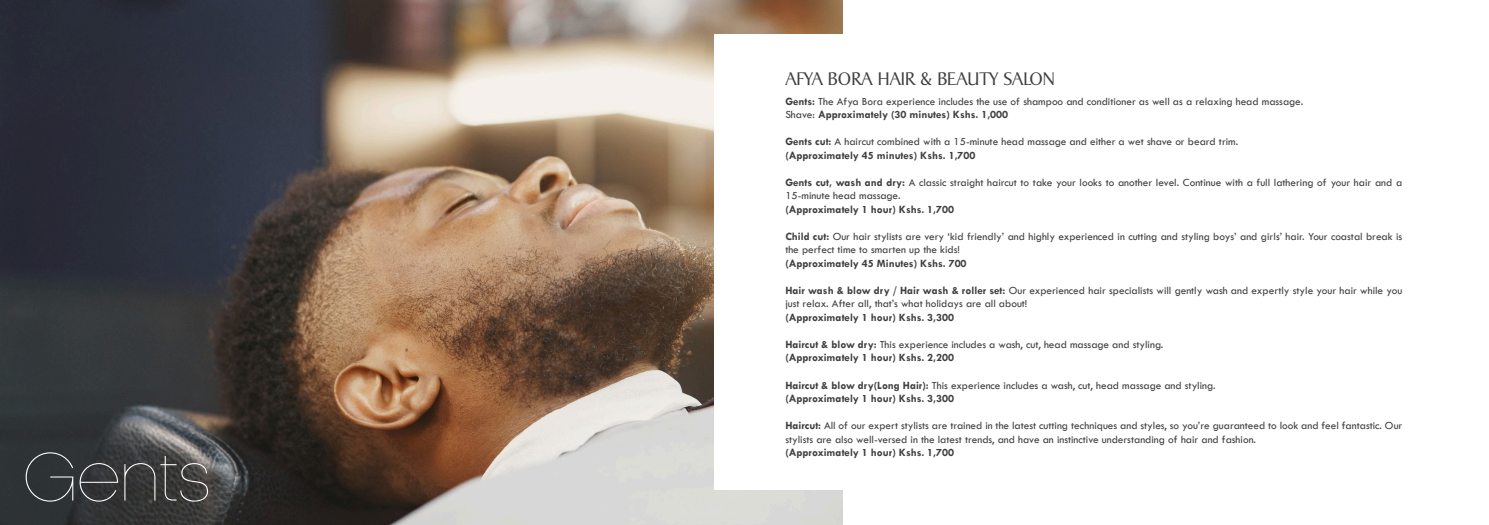
<style>
.page{position:relative;width:1489px;height:525px;background:#fff}
.page>*{position:absolute;margin:0;border:0;box-sizing:border-box;transform-origin:0 0}
.t1{font:100 62.75px "Kamerik 105";color:#fff}
.t2{font:300 17.5px "Sigvar Serial";color:#3e3f40}
.t3{font:11.25px/13.5px "Tw Cen";color:#3e3f40}
.t4{font:700 11.25px/13.5px "Tw Cen";color:#3e3f40}
.s1{font-weight:700}
.s2{font-weight:400}
</style>
<div class="page">
<img style="left:0;top:0;width:842px;height:524px">
<div style="left:714px;top:35px;width:456px;height:455px;background:#fff"></div>
<h1 class="t1" style="left:23px;top:442px;width:189px">Gents</h1>
<h2 class="t2" style="left:785px;top:69px;width:271px">AFYA BORA HAIR &amp; BEAUTY SALON</h2>
<p class="t3" style="left:785px;top:94px;width:519px"><span class="s1">Gents:</span> The Afya Bora experience includes the use of shampoo and conditioner as well as a relaxing head massage.<br>Shave: <span class="s1">Approximately (30 minutes) Kshs. 1,000</span></p>
<p class="t3" style="left:785px;top:135px;width:454px"><span class="s1">Gents cut:</span> A haircut combined with a 15-minute head massage and either a wet shave or beard trim. <span class="s1">(Approximately 45 minutes) Kshs. 1,700</span></p>
<p class="t3" style="left:785px;top:175px;width:618px"><span class="s1">Gents cut, wash and dry:</span> A classic straight haircut to take your looks to another level. Continue with a full lathering of your hair and a<br>15-minute head massage.</p>
<p class="t4" style="left:785px;top:202px;width:170px">(Approximately 1 hour) Kshs. 1,700</p>
<p class="t3" style="left:785px;top:229px;width:618px"><span class="s1">Child cut:</span> Our hair stylists are very ‘kid friendly’ and highly experienced in cutting and styling boys’ and girls’ hair. Your coastal break is the perfect time to smarten up the kids!</p>
<p class="t4" style="left:785px;top:256px;width:183px">(Approximately 45 Minutes) Kshs. 700</p>
<p class="t3" style="left:785px;top:283px;width:618px"><span class="s1">Hair wash &amp; blow dry / Hair wash &amp; roller set:</span> Our experienced hair specialists will gently wash and expertly style your hair while you just relax. After all, that’s what holidays are all about!</p>
<p class="t4" style="left:785px;top:310px;width:170px">(Approximately 1 hour) Kshs. 3,300</p>
<p class="t3" style="left:785px;top:337px;width:379px"><span class="s1">Haircut &amp; blow dry:</span> This experience includes a wash, cut, head massage and styling. <span class="s1">(Approximately 1 hour) Kshs. 2,200</span></p>
<p class="t4" style="left:785px;top:377px;width:432px">Haircut &amp; blow dry(Long Hair): <span class="s2">This experience includes a wash, cut, head massage and styling. </span>(Approximately 1 hour) Kshs. 3,300</p>
<p class="t3" style="left:785px;top:418px;width:618px"><span class="s1">Haircut:</span> All of our expert stylists are trained in the latest cutting techniques and styles, so you’re guaranteed to look and feel fantastic. Our stylists are also well-versed in the latest trends, and have an instinctive understanding of hair and fashion.</p>
<p class="t4" style="left:785px;top:445px;width:170px">(Approximately 1 hour) Kshs. 1,700</p>
</div>
